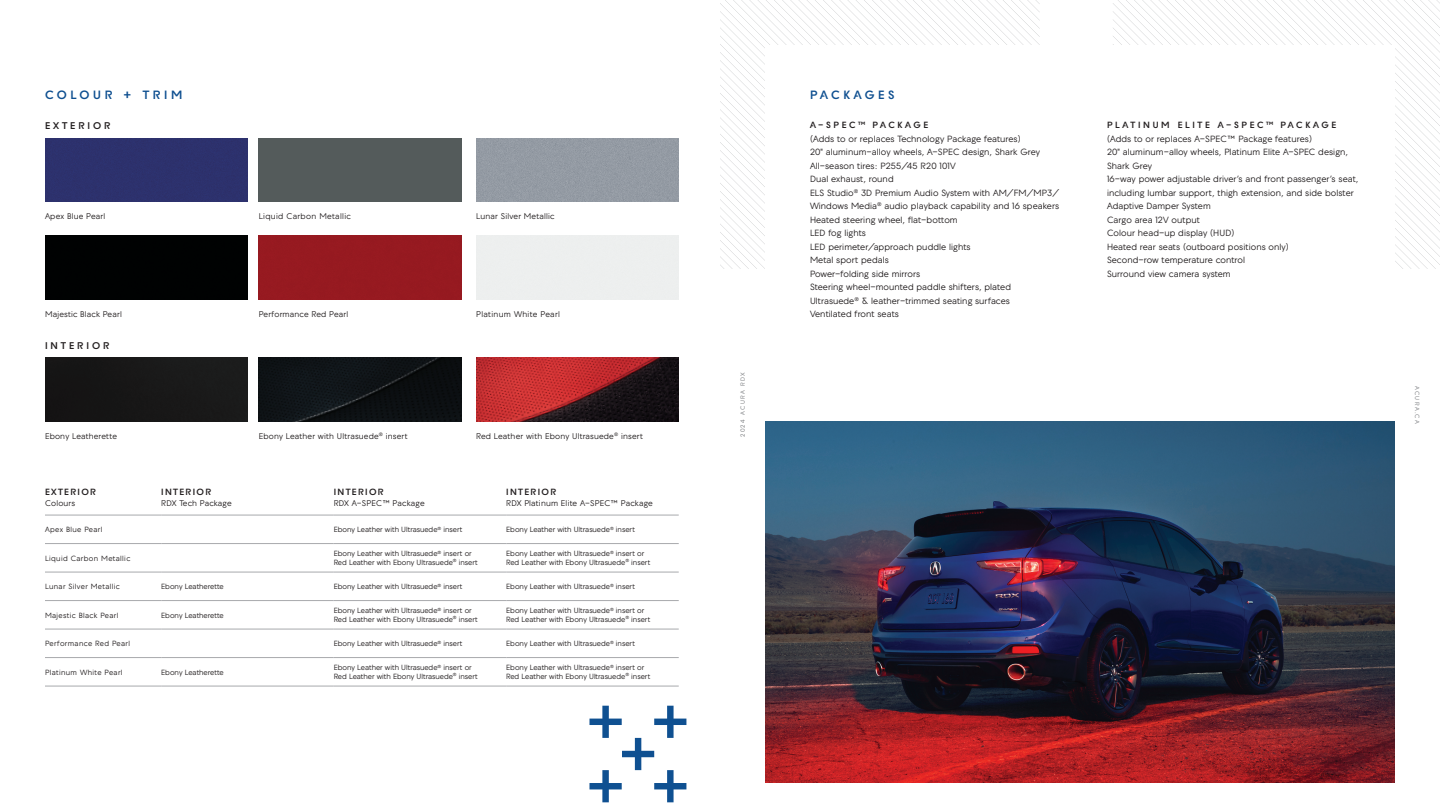
<style>
.page{position:relative;width:1440px;height:810px;background:#fff}
.page>*{position:absolute;margin:0;border:0;box-sizing:border-box;transform-origin:0 0}
.t1{font:700 12px "Acura Bespoke";letter-spacing:.3em;color:#0e4f90}
.t2{font:700 9.75px "Acura Bespoke";letter-spacing:.3em;color:#231f20}
.t3{font:9px/13.5px "Acura Bespoke";letter-spacing:.01em;color:#231f20}
.t4{font:700 9px "Acura Bespoke";letter-spacing:.3em;color:#231f20}
.t5{font:700 9px "Acura Bespoke";letter-spacing:.15em;color:#231f20}
.t6{font:8.25px "Acura Bespoke";letter-spacing:.025em;color:#231f20}
.t7{font:7.5px/8.6px "Acura Bespoke";color:#231f20}
.t8{font:7.5px "Acura Bespoke";letter-spacing:.05em;color:#231f20}
.t9{font:6px "Acura Bespoke";letter-spacing:.225em;color:#76787b}
</style>
<div class="page">
<img style="left:765px;top:421px;width:630px;height:362px">
<img style="left:476px;top:357px;width:203px;height:64px">
<div style="left:45px;top:357px;width:203px;height:64px;background:#181717"></div>
<div style="left:45px;top:138px;width:203px;height:64px;background:#2d316d"></div>
<div style="left:476px;top:138px;width:203px;height:64px;background:#949ba4"></div>
<div style="left:259px;top:236px;width:202px;height:63px;background:#961920"></div>
<div style="left:45px;top:236px;width:203px;height:63px;background:#000202"></div>
<div style="left:259px;top:138px;width:202px;height:64px;background:#545b5b"></div>
<hr style="left:506px;top:600px;width:173px;height:1px;background:#a8a9ad">
<hr style="left:506px;top:629px;width:173px;height:1px;background:#a8a9ad">
<hr style="left:506px;top:515px;width:173px;height:1px;background:#a8a9ad">
<hr style="left:506px;top:572px;width:173px;height:1px;background:#a8a9ad">
<hr style="left:45px;top:686px;width:116px;height:1px;background:#a8a9ad">
<hr style="left:161px;top:686px;width:173px;height:1px;background:#a8a9ad">
<hr style="left:334px;top:686px;width:172px;height:1px;background:#a8a9ad">
<hr style="left:506px;top:686px;width:173px;height:1px;background:#a8a9ad">
<hr style="left:506px;top:543px;width:173px;height:1px;background:#a8a9ad">
<hr style="left:506px;top:657px;width:173px;height:1px;background:#a8a9ad">
<hr style="left:45px;top:515px;width:116px;height:1px;background:#a8a9ad">
<hr style="left:161px;top:515px;width:173px;height:1px;background:#a8a9ad">
<hr style="left:334px;top:515px;width:172px;height:1px;background:#a8a9ad">
<hr style="left:45px;top:543px;width:116px;height:1px;background:#a8a9ad">
<hr style="left:161px;top:543px;width:173px;height:1px;background:#a8a9ad">
<hr style="left:334px;top:543px;width:172px;height:1px;background:#a8a9ad">
<hr style="left:45px;top:572px;width:116px;height:1px;background:#a8a9ad">
<hr style="left:161px;top:572px;width:173px;height:1px;background:#a8a9ad">
<hr style="left:334px;top:572px;width:172px;height:1px;background:#a8a9ad">
<hr style="left:45px;top:600px;width:116px;height:1px;background:#a8a9ad">
<hr style="left:161px;top:600px;width:173px;height:1px;background:#a8a9ad">
<hr style="left:334px;top:600px;width:172px;height:1px;background:#a8a9ad">
<hr style="left:45px;top:629px;width:116px;height:1px;background:#a8a9ad">
<hr style="left:161px;top:629px;width:173px;height:1px;background:#a8a9ad">
<hr style="left:334px;top:629px;width:172px;height:1px;background:#a8a9ad">
<hr style="left:45px;top:657px;width:116px;height:1px;background:#a8a9ad">
<hr style="left:161px;top:657px;width:173px;height:1px;background:#a8a9ad">
<hr style="left:334px;top:657px;width:172px;height:1px;background:#a8a9ad">
<img style="left:259px;top:357px;width:202px;height:64px">
<svg style="left:1113px;top:0;width:13px;height:45px"></svg>
<svg style="left:1232px;top:0;width:208px;height:208px"></svg>
<svg style="left:720px;top:0;width:320px;height:269px"></svg>
<svg style="left:589px;top:706px;width:97px;height:96px"></svg>
<h1 class="t1" style="left:45px;top:87px;width:139px">COLOUR + TRIM</h1>
<p class="t2" style="left:45px;top:119px;width:67px">EXTERIOR</p>
<p class="t6" style="left:259px;top:212px;width:94px">Liquid Carbon Metallic</p>
<p class="t6" style="left:45px;top:212px;width:62px">Apex Blue Pearl</p>
<p class="t6" style="left:476px;top:212px;width:80px">Lunar Silver Metallic</p>
<p class="t6" style="left:45px;top:309px;width:78px">Majestic Black Pearl</p>
<p class="t6" style="left:259px;top:309px;width:91px">Performance Red Pearl</p>
<p class="t6" style="left:476px;top:309px;width:85px">Platinum White Pearl</p>
<p class="t2" style="left:45px;top:339px;width:66px">INTERIOR</p>
<p class="t6" style="left:45px;top:431px;width:74px">Ebony Leatherette</p>
<p class="t6" style="left:259px;top:431px;width:151px">Ebony Leather with Ultrasuede<sup>®</sup> insert</p>
<p class="t6" style="left:476px;top:431px;width:168px">Red Leather with Ebony Ultrasuede<sup>®</sup> insert</p>
<p class="t5" style="left:45px;top:486px;width:53px">EXTERIOR</p>
<p class="t6" style="left:45px;top:498px;width:32px">Colours</p>
<p class="t5" style="left:161px;top:486px;width:51px">INTERIOR</p>
<p class="t6" style="left:161px;top:498px;width:72px">RDX Tech Package</p>
<p class="t5" style="left:334px;top:486px;width:51px">INTERIOR</p>
<p class="t6" style="left:334px;top:498px;width:92px">RDX A-SPEC™ Package</p>
<p class="t5" style="left:506px;top:486px;width:51px">INTERIOR</p>
<p class="t6" style="left:506px;top:498px;width:148px">RDX Platinum Elite A-SPEC™ Package</p>
<p class="t8" style="left:45px;top:525px;width:59px">Apex Blue Pearl</p>
<p class="t7" style="left:334px;top:525px;width:130px">Ebony Leather with Ultrasuede<sup>®</sup> insert</p>
<p class="t7" style="left:506px;top:525px;width:130px">Ebony Leather with Ultrasuede<sup>®</sup> insert</p>
<p class="t8" style="left:45px;top:554px;width:87px">Liquid Carbon Metallic</p>
<p class="t7" style="left:334px;top:549px;width:146px">Ebony Leather with Ultrasuede<sup>®</sup> insert or<br>Red Leather with Ebony Ultrasuede<sup>®</sup> insert</p>
<p class="t7" style="left:506px;top:549px;width:146px">Ebony Leather with Ultrasuede<sup>®</sup> insert or<br>Red Leather with Ebony Ultrasuede<sup>®</sup> insert</p>
<p class="t8" style="left:45px;top:582px;width:76px">Lunar Silver Metallic</p>
<p class="t7" style="left:161px;top:582px;width:64px">Ebony Leatherette</p>
<p class="t7" style="left:334px;top:582px;width:130px">Ebony Leather with Ultrasuede<sup>®</sup> insert</p>
<p class="t7" style="left:506px;top:582px;width:130px">Ebony Leather with Ultrasuede<sup>®</sup> insert</p>
<p class="t8" style="left:45px;top:611px;width:75px">Majestic Black Pearl</p>
<p class="t7" style="left:161px;top:611px;width:64px">Ebony Leatherette</p>
<p class="t7" style="left:334px;top:606px;width:146px">Ebony Leather with Ultrasuede<sup>®</sup> insert or<br>Red Leather with Ebony Ultrasuede<sup>®</sup> insert</p>
<p class="t7" style="left:506px;top:606px;width:146px">Ebony Leather with Ultrasuede<sup>®</sup> insert or<br>Red Leather with Ebony Ultrasuede<sup>®</sup> insert</p>
<p class="t8" style="left:45px;top:639px;width:87px">Performance Red Pearl</p>
<p class="t7" style="left:334px;top:639px;width:130px">Ebony Leather with Ultrasuede<sup>®</sup> insert</p>
<p class="t7" style="left:506px;top:639px;width:130px">Ebony Leather with Ultrasuede<sup>®</sup> insert</p>
<p class="t8" style="left:45px;top:668px;width:79px">Platinum White Pearl</p>
<p class="t7" style="left:161px;top:668px;width:64px">Ebony Leatherette</p>
<p class="t7" style="left:334px;top:663px;width:146px">Ebony Leather with Ultrasuede<sup>®</sup> insert or<br>Red Leather with Ebony Ultrasuede<sup>®</sup> insert</p>
<p class="t7" style="left:506px;top:663px;width:146px">Ebony Leather with Ultrasuede<sup>®</sup> insert or<br>Red Leather with Ebony Ultrasuede<sup>®</sup> insert</p>
<p class="t9" style="left:739px;top:437px;width:66px;rotate:-90deg">2024 ACURA RDX</p>
<h1 class="t1" style="left:810px;top:87px;width:86px">PACKAGES</h1>
<p class="t4" style="left:810px;top:120px;width:120px">A-SPEC™ PACKAGE</p>
<p class="t3" style="left:810px;top:132px;width:251px">(Adds to or replaces Technology Package features)<br>20" aluminum-alloy wheels, A-SPEC design, Shark Grey All-season tires: P255/45 R20 101V<br>Dual exhaust, round<br>ELS Studio<sup>®</sup> 3D Premium Audio System with AM/FM/MP3/ Windows Media<sup>®</sup> audio playback capability and 16 speakers Heated steering wheel, flat-bottom<br>LED fog lights<br>LED perimeter/approach puddle lights<br>Metal sport pedals<br>Power-folding side mirrors<br>Steering wheel-mounted paddle shifters, plated Ultrasuede<sup>®</sup> &amp; leather-trimmed seating surfaces<br>Ventilated front seats</p>
<p class="t4" style="left:1107px;top:120px;width:231px">PLATINUM ELITE A-SPEC™ PACKAGE</p>
<p class="t3" style="left:1107px;top:132px;width:253px">(Adds to or replaces A-SPEC™ Package features)<br>20" aluminum-alloy wheels, Platinum Elite A-SPEC design, Shark Grey<br>16-way power adjustable driver’s and front passenger’s seat, including lumbar support, thigh extension, and side bolster Adaptive Damper System<br>Cargo area 12V output<br>Colour head-up display (HUD)<br>Heated rear seats (outboard positions only)<br>Second-row temperature control<br>Surround view camera system</p>
<p class="t9" style="left:1421px;top:386px;width:40px;rotate:90deg">ACURA.CA</p>
</div>
